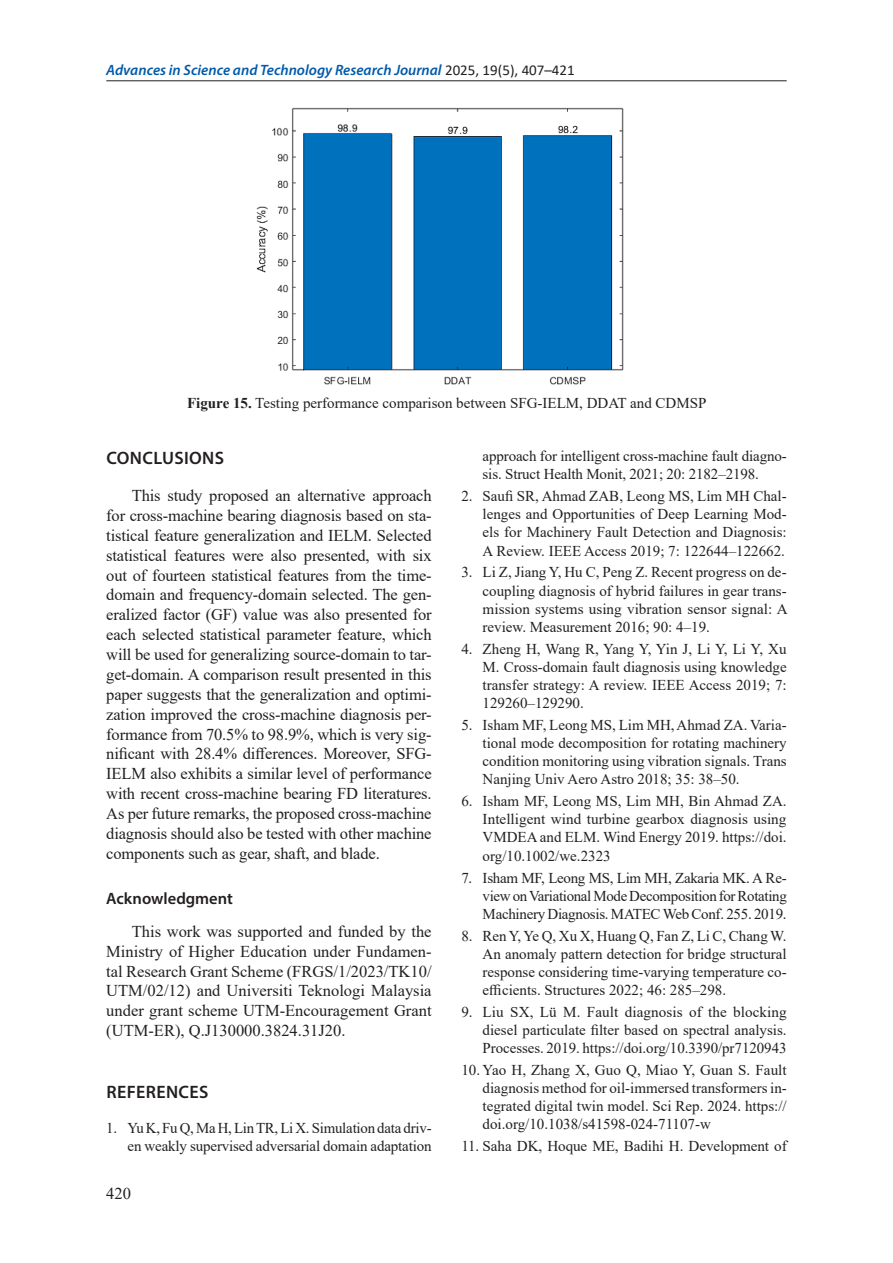
<style>
.page{position:relative;width:893px;height:1263px;background:#fff}
.page>*{position:absolute;margin:0;border:0;box-sizing:border-box;transform-origin:0 0}
.Heading_1{font:600 18px "Myriad Pro";letter-spacing:.02em;color:#231f20}
.Base_Text{font:16.5px/19.8px "Times New Roman";color:#231f20;text-align:justify}
.Heading_2{font:600 16.5px "Myriad Pro";color:#231f20}
.Figure{font:15px/18.1px "Times New Roman";color:#231f20;text-align:justify}
.t1{font:italic 600 15px "Myriad Pro";color:#015aaa}
.s1{font-family:"Calibri";font-weight:400;font-style:normal;color:#231f20}
.s2{font-weight:700}
</style>
<div class="page">
<hr style="left:106px;top:80px;width:681px;height:1px;background:#231f20">
<img style="left:256px;top:107px;width:368px;height:278px">
<p class="t1" style="left:106px;top:60px;width:470px">Advances in Science and Technology Research Journal <span class="s1">2025, 19(5), 407–421</span></p>
<p class="Figure" style="left:187px;top:394px;width:521px"><span class="s2">Figure 15.</span> Testing performance comparison between SFG-IELM, DDAT and CDMSP</p>
<p class="Heading_1" style="left:106px;top:447px;width:119px">CONCLUSIONS</p>
<p class="Base_Text" style="left:106px;top:485px;width:327px;text-indent:26px">This study proposed an alternative approach for cross-machine bearing diagnosis based on sta&shy;tistical feature generalization and IELM. Selected statistical features were also presented, with six out of fourteen statistical features from the time&shy;domain and frequency-domain selected. The gen&shy;eralized factor (GF) value was also presented for each selected statistical parameter feature, which will be used for generalizing source-domain to tar&shy;get-domain. A comparison result presented in this paper suggests that the generalization and optimi&shy;zation improved the cross-machine diagnosis per&shy;formance from 70.5% to 98.9%, which is very sig&shy;nificant with 28.4% differences. Moreover, SFG-IELM also exhibits a similar level of performance with recent cross-machine bearing FD literatures.<br>As per future remarks, the proposed cross-machine diagnosis should also be tested with other machine components such as gear, shaft, and blade.</p>
<p class="Heading_2" style="left:106px;top:888px;width:128px">Acknowledgment</p>
<p class="Base_Text" style="left:106px;top:921px;width:327px;text-indent:26px">This work was supported and funded by the Ministry of Higher Education under Fundamen&shy;tal Research Grant Scheme (FRGS/1/2023/TK10/ UTM/02/12) and Universiti Teknologi Malaysia under grant scheme UTM-Encouragement Grant (UTM-ER), Q.J130000.3824.31J20.</p>
<p class="Heading_1" style="left:106px;top:1081px;width:104px">REFERENCES</p>
<p class="Figure" style="left:106px;top:1119px;width:327px;text-align:right">1. Yu K, Fu Q, Ma H, Lin TR, Li X. Simulation data driv&shy;en weakly supervised adversarial domain adaptation</p>
<p class="Base_Text" style="left:106px;top:1183px;width:26px">420</p>
<p class="Figure" style="left:483px;top:447px;width:306px">approach for intelligent cross-machine fault diagno&shy;sis. Struct Health Monit, 2021; 20: 2182–2198.</p>
<p class="Figure" style="left:483px;top:487px;width:306px;text-indent:-21px">2. Saufi SR, Ahmad ZAB, Leong MS, Lim MH Chal&shy;lenges and Opportunities of Deep Learning Mod&shy;els for Machinery Fault Detection and Diagnosis:<br>A Review. IEEE Access 2019; 7: 122644–122662.</p>
<p class="Figure" style="left:483px;top:563px;width:307px;text-indent:-21px">3. Li Z, Jiang Y, Hu C, Peng Z. Recent progress on de&shy;coupling diagnosis of hybrid failures in gear trans&shy;mission systems using vibration sensor signal: A review. Measurement 2016; 90: 4–19.</p>
<p class="Figure" style="left:483px;top:639px;width:306px;text-indent:-21px">4. Zheng H, Wang R, Yang Y, Yin J, Li Y, Li Y, Xu M. Cross-domain fault diagnosis using knowledge transfer strategy: A review. IEEE Access 2019; 7:<br>129260–129290.</p>
<p class="Figure" style="left:483px;top:715px;width:306px;text-indent:-21px">5. Isham MF, Leong MS, Lim MH, Ahmad ZA. Varia&shy;tional mode decomposition for rotating machinery condition monitoring using vibration signals. Trans Nanjing Univ Aero Astro 2018; 35: 38–50.</p>
<p class="Figure" style="left:483px;top:792px;width:306px;text-indent:-21px">6. Isham MF, Leong MS, Lim MH, Bin Ahmad ZA.<br>Intelligent wind turbine gearbox diagnosis using VMDEA and ELM. Wind Energy 2019. https://doi. org/10.1002/we.2323</p>
<p class="Figure" style="left:483px;top:868px;width:306px;text-indent:-21px">7. Isham MF, Leong MS, Lim MH, Zakaria MK. A Re&shy;view on Variational Mode Decomposition for Rotating Machinery Diagnosis. MATEC Web Conf. 255. 2019.</p>
<p class="Figure" style="left:483px;top:926px;width:306px;text-indent:-21px">8. Ren Y, Ye Q, Xu X, Huang Q, Fan Z, Li C, Chang W.<br>An anomaly pattern detection for bridge structural response considering time-varying temperature co&shy;efficients. Structures 2022; 46: 285–298.</p>
<p class="Figure" style="left:483px;top:1002px;width:306px;text-indent:-21px">9. Liu SX, Lü M. Fault diagnosis of the blocking diesel particulate filter based on spectral analysis.<br>Processes. 2019. https://doi.org/10.3390/pr7120943</p>
<p class="Figure" style="left:483px;top:1060px;width:306px;text-indent:-21px">10. Yao H, Zhang X, Guo Q, Miao Y, Guan S. Fault diagnosis method for oil-immersed transformers in&shy;tegrated digital twin model. Sci Rep. 2024. https:// doi.org/10.1038/s41598-024-71107-w</p>
<p class="Figure" style="left:461px;top:1137px;width:327px">11. Saha DK, Hoque ME, Badihi H. Development of</p>
</div>
